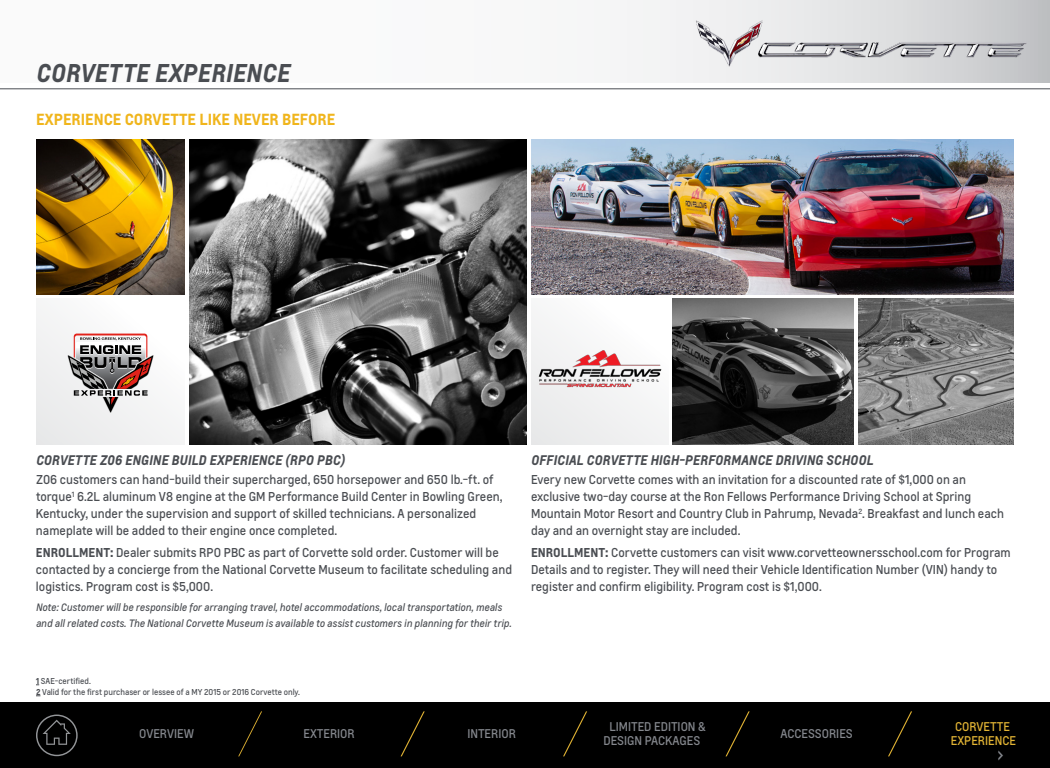
<style>
.page{position:relative;width:1050px;height:768px;background:#fff}
.page>*{position:absolute;margin:0;border:0;box-sizing:border-box;transform-origin:0 0}
.t1{font:italic 700 24px "Louis";letter-spacing:.005em;color:#4a4d52}
.t2{font:20px "Louis";color:#84878d}
.t3{font:700 15px "Louis";color:#f0b51c}
.t4{font:italic 700 13px "Louis";color:#4a4d52}
.t5{font:12px/17px "Louis";color:#4a4d52}
.t6{font:11.8px/13.8px "Louis";color:#84878d;text-align:center}
.t7{font:11.8px/13.8px "Louis";color:#e1b334;text-align:center}
.t8{font:italic 10px/16px "Louis";color:#4a4d52}
.t9{font:8px/11px "Louis";color:#4a4d52}
.s1{font-weight:700}
</style>
<div class="page">
<div style="left:531px;top:299px;width:138px;height:146px;background:#f4f4f5"></div>
<img style="left:531px;top:140px;width:483px;height:155px">
<img style="left:858px;top:299px;width:156px;height:146px">
<img style="left:673px;top:299px;width:181px;height:146px">
<img style="left:538px;top:349px;width:124px;height:39px">
<div style="left:0;top:703px;width:1050px;height:65px;background:#000"></div>
<img style="left:36px;top:140px;width:149px;height:155px">
<div style="left:36px;top:299px;width:149px;height:146px;background:#f4f4f5"></div>
<svg style="left:67px;top:334px;width:87px;height:79px"></svg>
<img style="left:189px;top:140px;width:338px;height:305px">
<div style="left:0;top:0;width:1050px;height:82px;background:#fafafa"></div>
<hr style="left:0;top:89px;width:1050px;height:1px;background:#4a4d52">
<img style="left:695px;top:7px;width:343px;height:74px">
<svg style="left:36px;top:715px;width:41px;height:41px"></svg>
<svg style="left:238px;top:711px;width:24px;height:46px"></svg>
<svg style="left:400px;top:711px;width:25px;height:46px"></svg>
<svg style="left:563px;top:711px;width:24px;height:46px"></svg>
<svg style="left:725px;top:711px;width:25px;height:46px"></svg>
<svg style="left:888px;top:711px;width:24px;height:46px"></svg>
<h1 class="t1" style="left:36px;top:57px;width:256px">CORVETTE EXPERIENCE</h1>
<p class="t3" style="left:36px;top:110px;width:301px">EXPERIENCE CORVETTE LIKE NEVER BEFORE</p>
<p class="t4" style="left:36px;top:451px;width:311px">CORVETTE Z06 ENGINE BUILD EXPERIENCE (RPO PBC)</p>
<p class="t5" style="left:36px;top:471px;width:468px">Z06 customers can hand-build their supercharged, 650 horsepower and 650 lb.-ft. of torque<sup>1</sup> 6.2L aluminum V8 engine at the GM Performance Build Center in Bowling Green, Kentucky, under the supervision and support of skilled technicians. A personalized nameplate will be added to their engine once completed.</p>
<p class="t5" style="left:36px;top:544px;width:478px"><span class="s1">ENROLLMENT:</span> Dealer submits RPO PBC as part of Corvette sold order. Customer will be contacted by a concierge from the National Corvette Museum to facilitate scheduling and logistics. Program cost is $5,000.</p>
<p class="t8" style="left:36px;top:599px;width:477px">Note: Customer will be responsible for arranging travel, hotel accommodations, local transportation, meals and all related costs. The National Corvette Museum is available to assist customers in planning for their trip.</p>
<p class="t9" style="left:36px;top:676px;width:266px"><span class="s1">1</span> SAE-certified.<br><span class="s1">2</span> Valid for the first purchaser or lessee of a MY 2015 or 2016 Corvette only.</p>
<p class="t4" style="left:531px;top:451px;width:344px">OFFICIAL CORVETTE HIGH-PERFORMANCE DRIVING SCHOOL</p>
<p class="t5" style="left:531px;top:471px;width:475px">Every new Corvette comes with an invitation for a discounted rate of $1,000 on an exclusive two-day course at the Ron Fellows Performance Driving School at Spring Mountain Motor Resort and Country Club in Pahrump, Nevada<sup>2</sup>. Breakfast and lunch each day and an overnight stay are included.</p>
<p class="t5" style="left:531px;top:544px;width:481px"><span class="s1">ENROLLMENT:</span> Corvette customers can visit www.corvetteownersschool.com for Program<br>Details and to register. They will need their Vehicle Identification Number (VIN) handy to register and confirm eligibility. Program cost is $1,000.</p>
<p class="t6" style="left:139px;top:727px;width:56px">OVERVIEW</p>
<p class="t6" style="left:304px;top:727px;width:53px">EXTERIOR</p>
<p class="t6" style="left:467px;top:727px;width:50px">INTERIOR</p>
<p class="t6" style="left:604px;top:720px;width:104px">LIMITED EDITION &amp;<br>DESIGN PACKAGES</p>
<p class="t6" style="left:780px;top:727px;width:74px">ACCESSORIES</p>
<p class="t7" style="left:951px;top:720px;width:67px">CORVETTE<br>EXPERIENCE</p>
<h2 class="t2" style="left:998px;top:742px;width:8px">›</h2>
</div>
